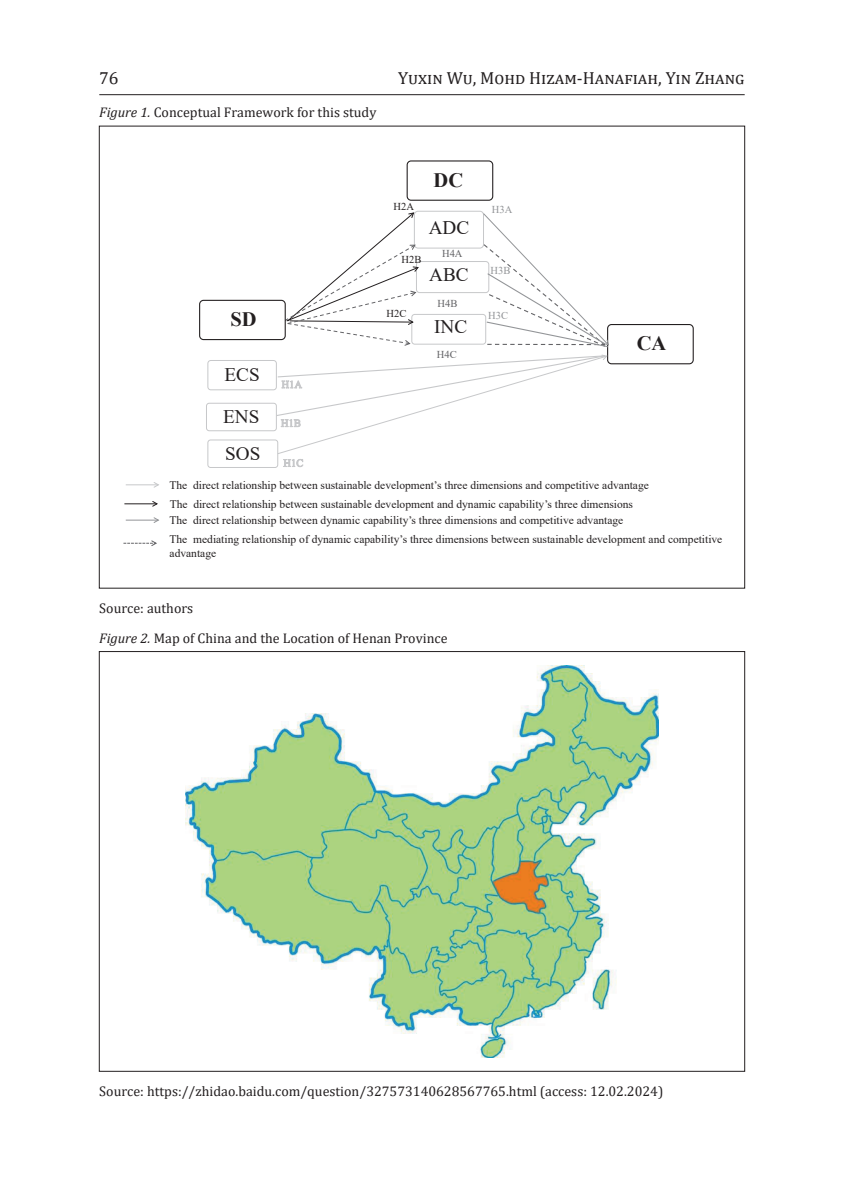
<style>
.page{position:relative;width:844px;height:1191px;background:#fff}
.page>*{position:absolute;margin:0;border:0;box-sizing:border-box;transform-origin:0 0}
.t1{font:700 20.47px "Times New Roman";color:#231f20}
.t2{font:19.25px "Times New Roman";color:#231f20}
.t3{font:17.5px "Cambria";color:#231f20}
.t4{font:14px/29.8px "Cambria";color:#231f20}
.t5{font:11.55px/19.1px "Times New Roman";color:#231f20}
.t6{font:10.5px "Times New Roman";color:#231f20}
.t7{font:10.5px "Times New Roman";color:#939598}
.t8{font:10.5px "Times New Roman";color:#636366}
.s1{font-style:italic}
</style>
<div class="page">
<hr style="left:99px;top:94px;width:645px;height:1px;background:#231f20">
<div style="left:206px;top:403px;width:70px;height:28px;border:1px solid #c7c8ca;border-radius:3px"></div>
<div style="left:607px;top:324px;width:86px;height:40px;background:#fff;border:1px solid #231f20;border-radius:4px"></div>
<div style="left:207px;top:360px;width:69px;height:30px;border:1px solid #c7c8ca;border-radius:3px"></div>
<div style="left:207px;top:440px;width:71px;height:28px;border:1px solid #c7c8ca;border-radius:3px"></div>
<div style="left:414px;top:211px;width:69px;height:37px;border:1px solid #c7c8ca;border-radius:4px"></div>
<div style="left:406px;top:160px;width:87px;height:41px;border:1px solid #231f20;border-radius:4px"></div>
<div style="left:199px;top:300px;width:87px;height:40px;background:#fff;border:1px solid #231f20;border-radius:4px"></div>
<svg style="left:275px;top:212px;width:334px;height:255px"></svg>
<hr style="left:126px;top:484px;width:32px;height:1px;background:#c7c8ca">
<svg style="left:153px;top:482px;width:6px;height:6px"></svg>
<hr style="left:124px;top:503px;width:33px;height:1px;background:#231f20">
<svg style="left:151px;top:501px;width:7px;height:6px"></svg>
<hr style="left:126px;top:519px;width:32px;height:1px;background:#939598">
<svg style="left:153px;top:517px;width:6px;height:6px"></svg>
<svg style="left:123px;top:540px;width:34px;height:6px"></svg>
<img style="left:185px;top:665px;width:473px;height:392px">
<h3 class="t3" style="left:99px;top:68px;width:21px">76</h3>
<h3 class="t3" style="left:398px;top:68px;width:348px">Yuxin Wu, Mohd Hizam-Hanafiah, Yin Zhang</h3>
<p class="t4" style="left:99px;top:98px;width:278px"><span class="s1">Figure 1.</span> Conceptual Framework for this study</p>
<h1 class="t1" style="left:433px;top:166px;width:31px">DC</h1>
<h1 class="t1" style="left:230px;top:304px;width:28px">SD</h1>
<h2 class="t2" style="left:224px;top:361px;width:37px">ECS</h2>
<h2 class="t2" style="left:223px;top:403px;width:38px">ENS</h2>
<h2 class="t2" style="left:225px;top:440px;width:37px">SOS</h2>
<p class="t6" style="left:393px;top:199px;width:22px">H2A</p>
<p class="t7" style="left:492px;top:202px;width:22px">H3A</p>
<h2 class="t2" style="left:428px;top:214px;width:42px">ADC</h2>
<h2 class="t2" style="left:429px;top:261px;width:41px">ABC</h2>
<h2 class="t2" style="left:434px;top:313px;width:35px">INC</h2>
<p class="t8" style="left:442px;top:246px;width:22px">H4A</p>
<p class="t6" style="left:401px;top:252px;width:21px">H2B</p>
<p class="t8" style="left:437px;top:296px;width:21px">H4B</p>
<p class="t6" style="left:386px;top:306px;width:21px">H2C</p>
<p class="t8" style="left:436px;top:347px;width:21px">H4C</p>
<p class="t7" style="left:490px;top:263px;width:21px">H3B</p>
<p class="t7" style="left:488px;top:308px;width:21px">H3C</p>
<h1 class="t1" style="left:636px;top:328px;width:31px">CA</h1>
<p class="t5" style="left:169px;top:475px;width:481px">The direct relationship between sustainable development’s three dimensions and competitive advantage<br>The direct relationship between sustainable development and dynamic capability’s three dimensions</p>
<p class="t5" style="left:169px;top:510px;width:554px">The direct relationship between dynamic capability’s three dimensions and competitive advantage<br>The mediating relationship of dynamic capability’s three dimensions between sustainable development and competitive</p>
<p class="t5" style="left:169px;top:543px;width:48px">advantage</p>
<p class="t4" style="left:99px;top:593px;width:349px">Source: authors<br><span class="s1">Figure 2.</span> Map of China and the Location of Henan Province</p>
<p class="t4" style="left:99px;top:1076px;width:565px">Source: https://zhidao.baidu.com/question/327573140628567765.html (access: 12.02.2024)</p>
</div>
